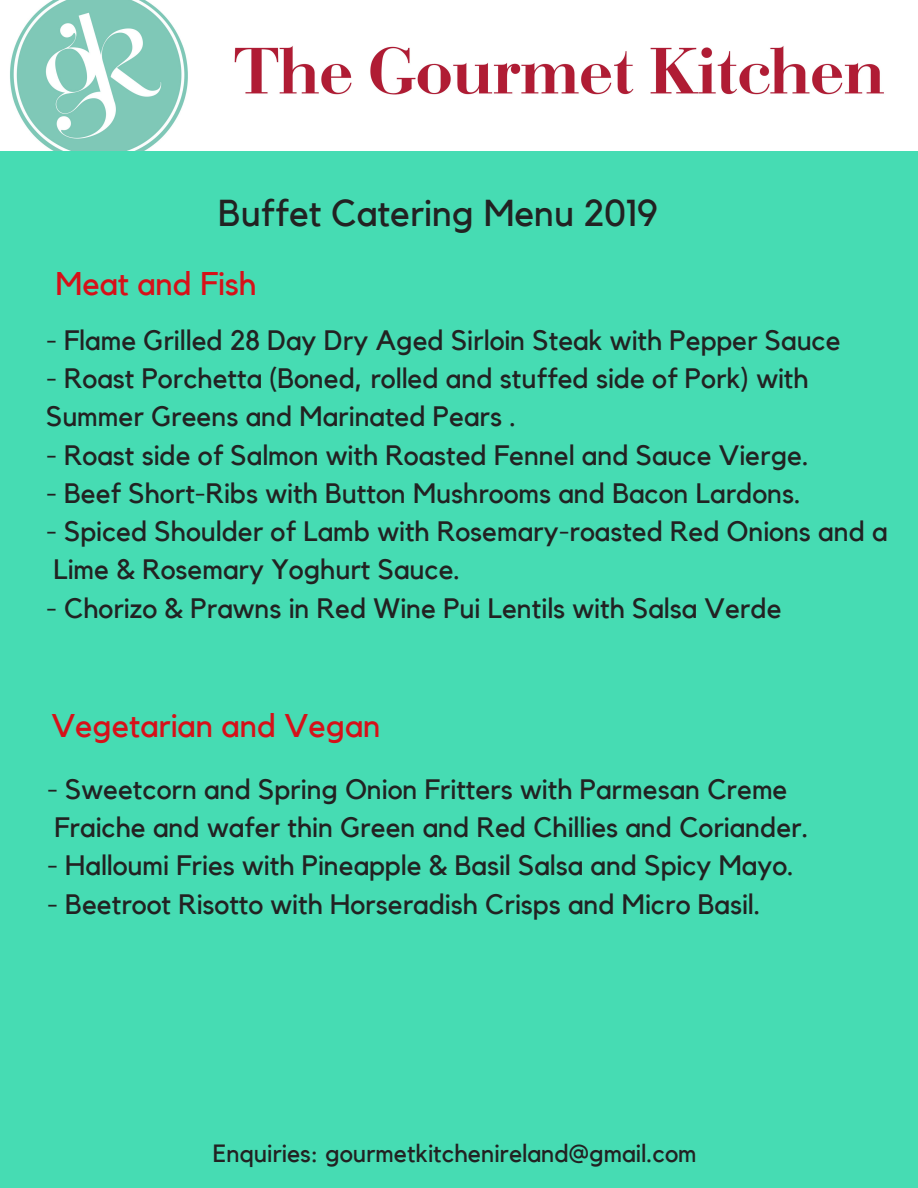
<style>
.page{position:relative;width:918px;height:1188px;background:#46dcb3}
.page>*{position:absolute;margin:0;border:0;box-sizing:border-box;transform-origin:0 0}
.t1{font:37.35px "Kollektif";color:#222}
.t2{font:32.7px "Kollektif";color:#d61119}
.t3{font:28.05px/38.2px "Kollektif";color:#222}
.t4{font:24.9px "Kollektif";color:#222}
</style>
<div class="page">
<img style="left:0;top:0;width:918px;height:151px">
<h1 class="t1" style="left:218px;top:196px;width:441px">Buffet Catering Menu 2019</h1>
<p class="t2" style="left:55px;top:268px;width:203px">Meat and Fish</p>
<p class="t3" style="left:46px;top:322px;width:796px">- Flame Grilled 28 Day Dry Aged Sirloin Steak with Pepper Sauce</p>
<p class="t3" style="left:46px;top:360px;width:764px">- Roast Porchetta (Boned, rolled and stuffed side of Pork) with<br>Summer Greens and Marinated Pears .</p>
<p class="t3" style="left:46px;top:437px;width:764px">- Roast side of Salmon with Roasted Fennel and Sauce Vierge.</p>
<p class="t3" style="left:46px;top:475px;width:756px">- Beef Short-Ribs with Button Mushrooms and Bacon Lardons.</p>
<p class="t3" style="left:46px;top:513px;width:843px">- Spiced Shoulder of Lamb with Rosemary-roasted Red Onions and a<br>Lime &amp; Rosemary Yoghurt Sauce.</p>
<p class="t3" style="left:46px;top:590px;width:737px">- Chorizo &amp; Prawns in Red Wine Pui Lentils with Salsa Verde</p>
<p class="t2" style="left:51px;top:710px;width:331px">Vegetarian and Vegan</p>
<p class="t3" style="left:47px;top:771px;width:763px">- Sweetcorn and Spring Onion Fritters with Parmesan Creme<br>Fraiche and wafer thin Green and Red Chillies and Coriander.</p>
<p class="t3" style="left:47px;top:847px;width:748px">- Halloumi Fries with Pineapple &amp; Basil Salsa and Spicy Mayo.</p>
<p class="t3" style="left:47px;top:886px;width:715px">- Beetroot Risotto with Horseradish Crisps and Micro Basil.</p>
<p class="t4" style="left:213px;top:1142px;width:485px">Enquiries: gourmetkitchenireland@gmail.com</p>
</div>
